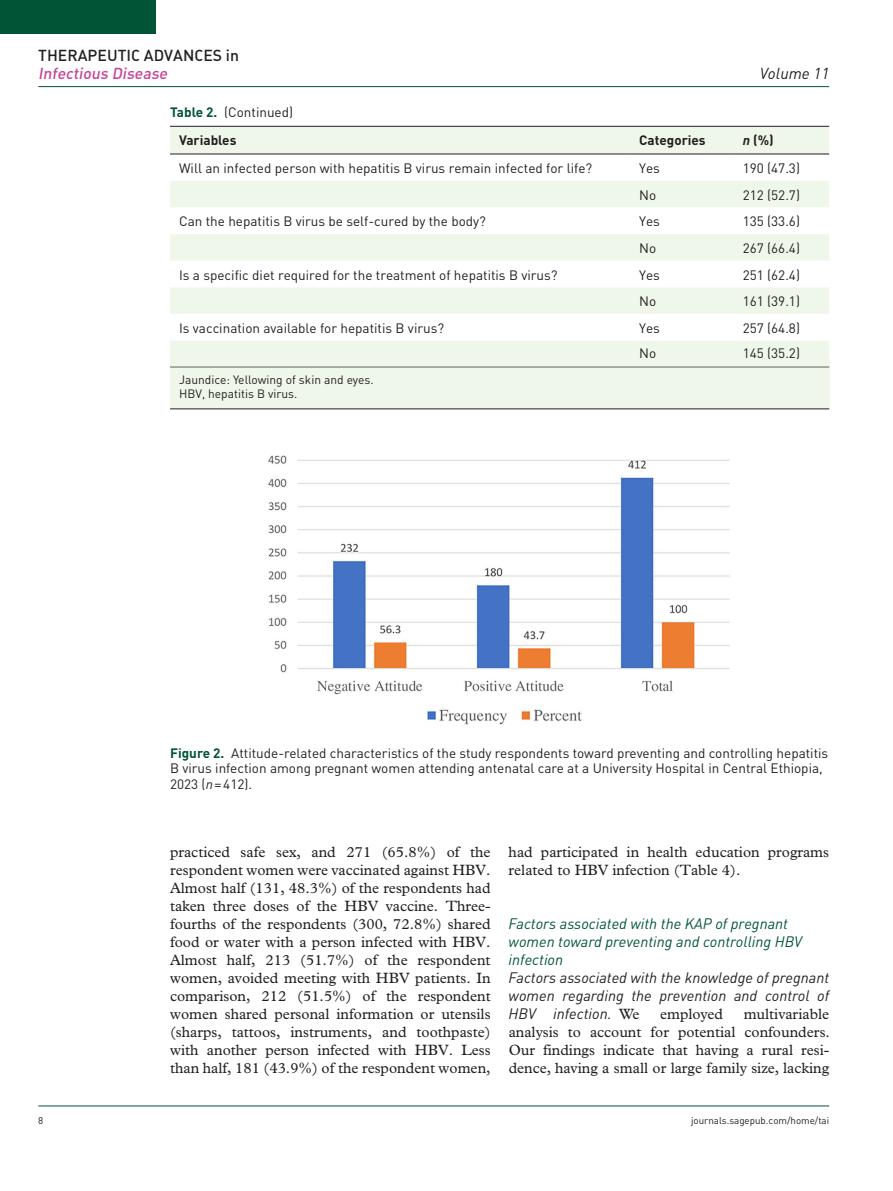
<style>
.page{position:relative;width:893px;height:1191px;background:#fff}
.page>*{position:absolute;margin:0;border:0;box-sizing:border-box;transform-origin:0 0}
.t1{font:15.75px "DIN Medium Alternate";color:#231f20}
.t2{font:italic 15.75px "DIN Medium Alternate";color:#c74499}
.t3{font:italic 15.75px "DIN";color:#231f20}
.t4{font:15px/18px "Plantin Std";color:#231f20;text-align:justify}
.t5{font:italic 15px/18px "DIN";color:#231f20;text-align:justify}
.t6{font:italic 15px/18px "DIN";color:#015436}
.t7{font:13.5px/15.8px "DIN";color:#231f20}
.t8{font:700 13.5px "DIN";color:#231f20}
.t9{font:12px/14.2px "DIN";color:#231f20}
.t10{font:9.75px "DIN";color:#231f20}
.s1{font-weight:700;color:#015436}
.s2{font-style:italic}
.s3{font-family:"Plantin Std";font-style:normal}
</style>
<div class="page">
<hr style="left:38px;top:86px;width:791px;height:1px;background:#015436">
<hr style="left:38px;top:1105px;width:791px;height:1px;background:#015436">
<div style="left:0;top:0;width:155px;height:34px;background:#015436"></div>
<div style="left:170px;top:361px;width:659px;height:48px;background:#eff7ea"></div>
<img style="left:268px;top:455px;width:462px;height:270px">
<hr style="left:170px;top:366px;width:659px;height:1px;background:#231f20">
<hr style="left:170px;top:408px;width:659px;height:1px;background:#231f20">
<div style="left:170px;top:127px;width:659px;height:234px;background:#eff7ea"></div>
<svg style="left:170px;top:155px;width:659px;height:185px"></svg>
<hr style="left:170px;top:154px;width:460px;height:1px;background:#231f20">
<hr style="left:630px;top:154px;width:104px;height:1px;background:#231f20">
<hr style="left:734px;top:154px;width:95px;height:1px;background:#231f20">
<hr style="left:170px;top:126px;width:659px;height:1px;background:#231f20">
<p class="t1" style="left:38px;top:45px;width:202px">THERAPEUTIC ADVANCES IN</p>
<p class="t2" style="left:38px;top:63px;width:134px">I nfectious Disease</p>
<p class="t7" style="left:170px;top:104px;width:125px"><span class="s1">Table 2.</span> (Continued)</p>
<p class="t3" style="left:760px;top:63px;width:71px">Volume 11</p>
<p class="t8" style="left:179px;top:131px;width:59px">Variables</p>
<p class="t8" style="left:639px;top:131px;width:68px">Categories</p>
<p class="t8" style="left:743px;top:131px;width:32px"><span class="s2">n</span> (%)</p>
<p class="t7" style="left:179px;top:160px;width:415px">Will an infected person with hepatitis B virus remain infected for life?</p>
<p class="t7" style="left:639px;top:160px;width:22px">Yes</p>
<p class="t7" style="left:743px;top:160px;width:59px">190 (47.3)</p>
<p class="t7" style="left:639px;top:187px;width:19px">No</p>
<p class="t7" style="left:743px;top:187px;width:59px">212 (52.7)</p>
<p class="t7" style="left:179px;top:213px;width:308px">Can the hepatitis B virus be self-cured by the body?</p>
<p class="t7" style="left:639px;top:213px;width:22px">Yes</p>
<p class="t7" style="left:743px;top:213px;width:59px">135 (33.6)</p>
<p class="t7" style="left:639px;top:240px;width:19px">No</p>
<p class="t7" style="left:743px;top:240px;width:59px">267 (66.4)</p>
<p class="t7" style="left:179px;top:266px;width:380px">Is a specific diet required for the treatment of hepatitis B virus?</p>
<p class="t7" style="left:639px;top:266px;width:22px">Yes</p>
<p class="t7" style="left:743px;top:266px;width:59px">251 (62.4)</p>
<p class="t7" style="left:639px;top:293px;width:19px">No</p>
<p class="t7" style="left:743px;top:293px;width:59px">161 (39.1)</p>
<p class="t7" style="left:179px;top:320px;width:266px">Is vaccination available for hepatitis B virus?</p>
<p class="t7" style="left:639px;top:320px;width:22px">Yes</p>
<p class="t7" style="left:743px;top:320px;width:59px">257 (64.8)</p>
<p class="t7" style="left:639px;top:344px;width:19px">No</p>
<p class="t7" style="left:743px;top:344px;width:59px">145 (35.2)</p>
<p class="t9" style="left:179px;top:372px;width:196px">Jaundice: Yellowing of skin and eyes.<br>HBV, hepatitis B virus.</p>
<p class="t7" style="left:170px;top:744px;width:660px"><span class="s1">Figure 2.</span> Attitude-related characteristics of the study respondents toward preventing and controlling hepatitis<br>B virus infection among pregnant women attending antenatal care at a University Hospital in Central Ethiopia,<br>2023 (<span class="s2">n</span>=412).</p>
<p class="t4" style="left:170px;top:843px;width:322px">practiced safe sex, and 271 (65.8%) of the respondent women were vaccinated against HBV.<br>Almost half (131, 48.3%) of the respondents had taken three doses of the HBV vaccine. Three&shy;fourths of the respondents (300, 72.8%) shared food or water with a person infected with HBV.<br>Almost half, 213 (51.7%) of the respondent women, avoided meeting with HBV patients. In comparison, 212 (51.5%) of the respondent women shared personal information or utensils (sharps, tattoos, instruments, and toothpaste) with another person infected with HBV. Less than half, 181 (43.9%) of the respondent women,</p>
<p class="t4" style="left:509px;top:843px;width:322px">had participated in health education programs related to HBV infection (Table 4).</p>
<p class="t6" style="left:509px;top:914px;width:295px">Factors associated with the KAP of pregnant women toward preventing and controlling HBV infection</p>
<p class="t5" style="left:509px;top:968px;width:322px">Factors associated with the knowledge of pregnant women regarding the prevention and control of HBV infection. <span class="s3">We</span></p>
<p class="t4" style="left:509px;top:1005px;width:323px;text-indent:235px">multivariable analysis to account for potential confounders.<br>Our findings indicate that having a rural resi&shy;dence, having a small or large family size, lacking</p>
<p class="t4" style="left:660px;top:1005px;width:64px">employed</p>
<p class="t10" style="left:38px;top:1114px;width:7px">8</p>
<p class="t10" style="left:691px;top:1114px;width:140px">journals.sagepub.com/home/tai</p>
</div>
